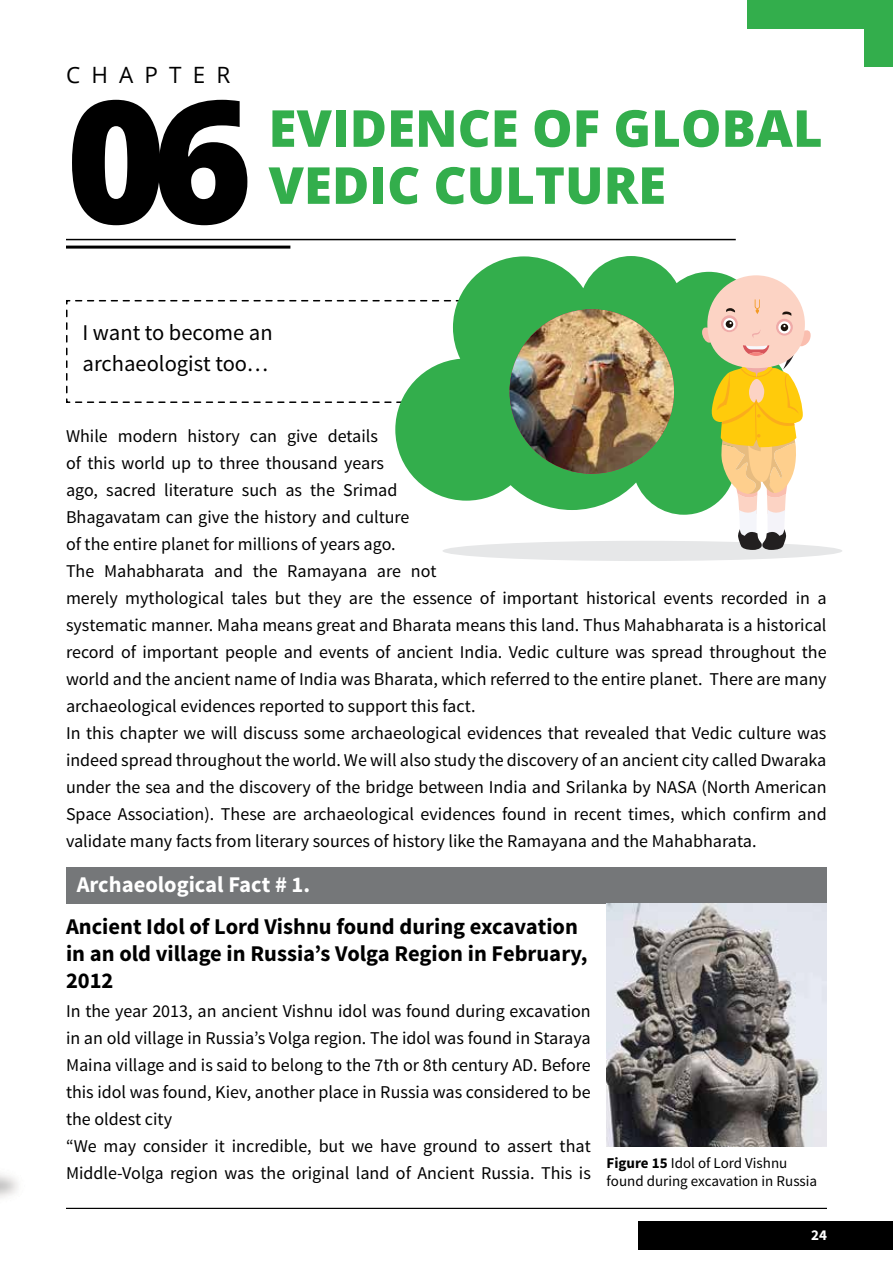
<style>
.page{position:relative;width:893px;height:1263px;background:#fff}
.page>*{position:absolute;margin:0;border:0;box-sizing:border-box;transform-origin:0 0}
.t1{font:800 170.85px "Open Sans";color:#000}
.t2{font:800 51px/57px "Open Sans";color:#33ae4c}
.t3{font:700 22.5px/27px "Source Sans Pro";color:#000}
.t4{font:22.5px/31.5px "Source Sans Pro";color:#000}
.t5{font:700 22.5px "Source Sans Pro";color:#fff}
.t6{font:22.5px "Open Sans";letter-spacing:.495em;color:#000}
.t7{font:18px/27px "Source Sans Pro";color:#000}
.t8{font:15px/18px "Source Sans Pro";color:#000}
.t9{font:700 15px "Source Sans Pro";color:#fff}
.s1{font-weight:700}
</style>
<div class="page">
<div style="left:66px;top:867px;width:761px;height:36px;background:#757779"></div>
<div style="left:442px;top:541px;width:400px;height:20px;background:#e6e7e8;border-radius:50%"></div>
<svg style="left:66px;top:300px;width:326px;height:103px"></svg>
<svg style="left:395px;top:256px;width:332px;height:259px;fill:#33ae4c"></svg>
<img style="left:607px;top:903px;width:220px;height:244px">
<hr style="left:66px;top:239px;width:670px;height:1px;background:#000">
<hr style="left:66px;top:246px;width:224px;height:3px;background:#000">
<div style="left:864px;top:0;width:29px;height:66px;background:#33ae4c"></div>
<div style="left:748px;top:0;width:116px;height:29px;background:#33ae4c"></div>
<img style="left:510px;top:309px;width:164px;height:165px;border-radius:82px">
<div style="left:638px;top:1221px;width:255px;height:29px;background:#000"></div>
<hr style="left:66px;top:1208px;width:761px;height:1px;background:#000">
<svg style="left:702px;top:275px;width:109px;height:275px"></svg>
<p class="t6" style="left:66px;top:60px;width:166px">CHAPTER</p>
<h1 class="t1" style="left:66px;top:32px;width:188px">06</h1>
<h2 class="t2" style="left:269px;top:97px;width:556px">EVIDENCE OF GLOBAL<br>VEDIC CULTURE</h2>
<p class="t4" style="left:82px;top:317px;width:192px">I want to become an archaeologist too…</p>
<p class="t7" style="left:66px;top:422px;width:762px">While modern history can give details<br>of this world up to three thousand years<br>ago, sacred literature such as the Srimad<br>Bhagavatam can give the history and culture<br>of the entire planet for millions of years ago.<br>The Mahabharata and the Ramayana are not<br>merely mythological tales but they are the essence of important historical events recorded in a systematic manner. Maha means great and Bharata means this land. Thus Mahabharata is a historical record of important people and events of ancient India. Vedic culture was spread throughout the world and the ancient name of India was Bharata, which referred to the entire planet. There are many archaeological evidences reported to support this fact.<br>In this chapter we will discuss some archaeological evidences that revealed that Vedic culture was indeed spread throughout the world. We will also study the discovery of an ancient city called Dwaraka under the sea and the discovery of the bridge between India and Srilanka by NASA (North American Space Association). These are archaeological evidences found in recent times, which confirm and validate many facts from literary sources of history like the Ramayana and the Mahabharata.</p>
<p class="t5" style="left:77px;top:870px;width:235px">Archaeological Fact # 1.</p>
<p class="t3" style="left:66px;top:914px;width:523px">Ancient Idol of Lord Vishnu found during excavation in an old village in Russia’s Volga Region in February,<br>2012</p>
<p class="t7" style="left:66px;top:997px;width:526px">In the year 2013, an ancient Vishnu idol was found during excavation in an old village in Russia’s Volga region. The idol was found in Staraya Maina village and is said to belong to the 7th or 8th century AD. Before this idol was found, Kiev, another place in Russia was considered to be the oldest city<br>“We may consider it incredible, but we have ground to assert that Middle-Volga region was the original land of Ancient Russia. This is</p>
<p class="t8" style="left:607px;top:1154px;width:212px"><span class="s1">Figure 15</span> Idol of Lord Vishnu found during excavation in Russia</p>
<p class="t9" style="left:811px;top:1225px;width:17px">24</p>
</div>
